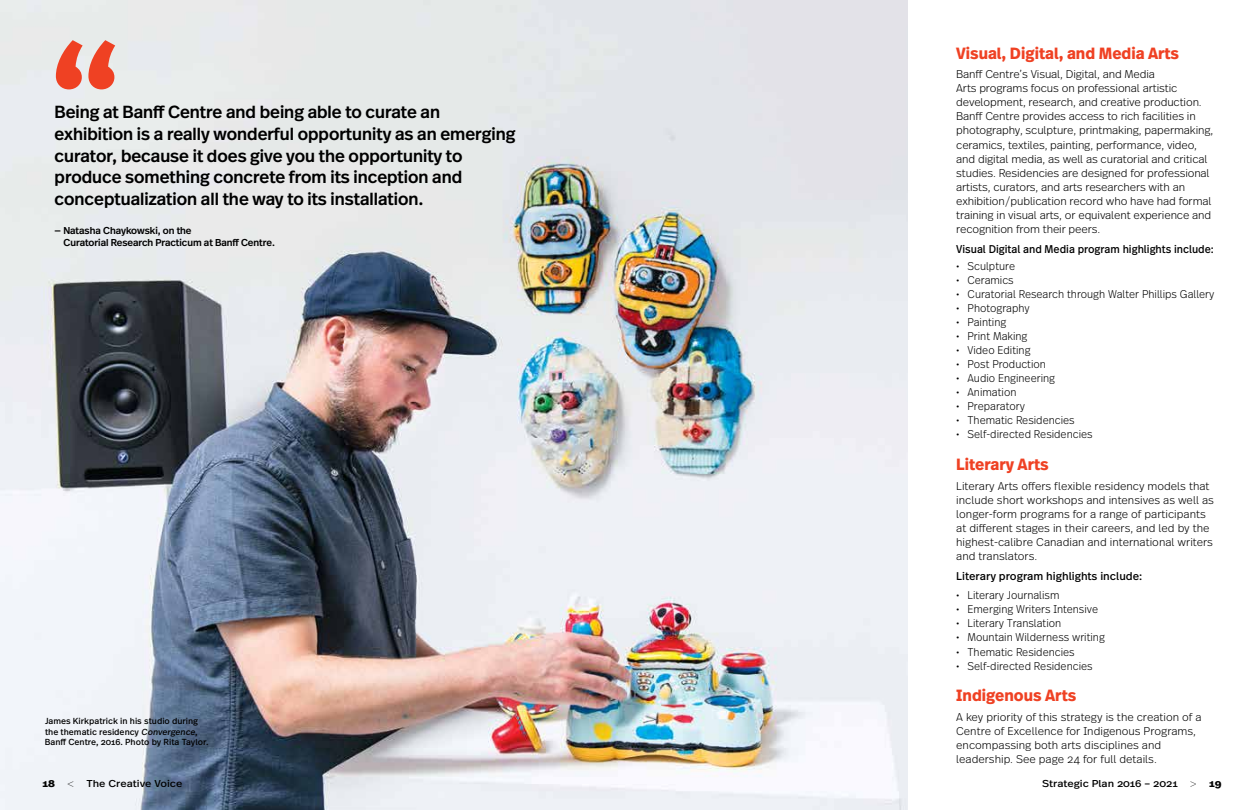
<style>
.page{position:relative;width:1260px;height:810px;background:#fff}
.page>*{position:absolute;margin:0;border:0;box-sizing:border-box;transform-origin:0 0}
.t1{font:500 157.38px "Real Head OT";color:#ef4123}
.t2{font:500 17.5px/21.5px "Real Head OT";color:#000}
.t3{font:700 16.25px "Real Text OT";color:#ef4123;scale:.95 1}
.t4{font:300 11.25px/14px "Real Text OT";color:#000}
.t5{font:300 11.25px "Real Text OT";color:#000;scale:.95 1}
.t6{font:11.25px "Real Text OT";color:#000;scale:.95 1}
.t7{font:11.25px "Real Text OT";color:#000}
.t8{font:500 10px/12px "Real Head OT";color:#000}
.t9{font:10px "Real Text OT";color:#000;scale:1.1 1}
.t10{font:8.75px/10.5px "Real Text OT";color:#000}
.s1{font-weight:700}
.s2{font-family:"Real Head OT";font-weight:200;font-size:13.75px}
</style>
<div class="page">
<img style="left:0;top:0;width:907px;height:810px">
<h1 class="t1" style="left:45px;top:10px;width:80px">“</h1>
<p class="t2" style="left:55px;top:102px;width:462px">Being at Banff Centre and being able to curate an exhibition is a really wonderful opportunity as an emerging curator, because it does give you the opportunity to produce something concrete from its inception and conceptualization all the way to its installation.</p>
<p class="t8" style="left:63px;top:224px;width:213px;text-indent:-9px">— Natasha Chaykowski, on the<br>Curatorial Research Practicum at Banff Centre.</p>
<p class="t10" style="left:45px;top:716px;width:165px">James Kirkpatrick in his studio during the thematic residency Convergence,<br>Banff Centre, 2016. Photo by Rita Taylor.</p>
<h3 class="t3" style="left:956px;top:42px;width:236px">Visual, Digital, and Media Arts</h3>
<p class="t4" style="left:956px;top:67px;width:259px">Banff Centre’s Visual, Digital, and Media<br>Arts programs focus on professional artistic development, research, and creative production.<br>Banff Centre provides access to rich facilities in photography, sculpture, printmaking, papermaking, ceramics, textiles, painting, performance, video, and digital media, as well as curatorial and critical studies. Residencies are designed for professional artists, curators, and arts researchers with an exhibition/publication record who have had formal training in visual arts, or equivalent experience and recognition from their peers.</p>
<p class="t6" style="left:956px;top:242px;width:273px">Visual Digital and Media program highlights include:</p>
<p class="t5" style="left:956px;top:259px;width:63px">• Sculpture</p>
<p class="t5" style="left:956px;top:273px;width:62px">• Ceramics</p>
<p class="t5" style="left:956px;top:287px;width:273px">• Curatorial Research through Walter Phillips Gallery</p>
<p class="t5" style="left:956px;top:301px;width:79px">• Photography</p>
<p class="t5" style="left:956px;top:315px;width:54px">• Painting</p>
<p class="t5" style="left:956px;top:329px;width:77px">• Print Making</p>
<p class="t5" style="left:956px;top:343px;width:80px">• Video Editing</p>
<p class="t5" style="left:956px;top:357px;width:96px">• Post Production</p>
<p class="t5" style="left:956px;top:371px;width:106px">• Audio Engineering</p>
<p class="t5" style="left:956px;top:385px;width:65px">• Animation</p>
<p class="t5" style="left:956px;top:399px;width:74px">• Preparatory</p>
<p class="t5" style="left:956px;top:414px;width:126px">• Thematic Residencies</p>
<p class="t5" style="left:956px;top:428px;width:145px">• Self-directed Residencies</p>
<h3 class="t3" style="left:956px;top:453px;width:99px">Literary Arts</h3>
<p class="t4" style="left:956px;top:479px;width:259px">Literary Arts offers flexible residency models that include short workshops and intensives as well as longer-form programs for a range of participants at different stages in their careers, and led by the highest-calibre Canadian and international writers and translators.</p>
<p class="t7" style="left:956px;top:569px;width:188px">Literary program highlights include:</p>
<p class="t5" style="left:956px;top:589px;width:110px">• Literary Journalism</p>
<p class="t5" style="left:956px;top:603px;width:151px">• Emerging Writers Intensive</p>
<p class="t5" style="left:956px;top:617px;width:112px">• Literary Translation</p>
<p class="t5" style="left:956px;top:631px;width:158px">• Mountain Wilderness writing</p>
<p class="t5" style="left:956px;top:645px;width:126px">• Thematic Residencies</p>
<p class="t5" style="left:956px;top:659px;width:145px">• Self-directed Residencies</p>
<h3 class="t3" style="left:956px;top:685px;width:128px">Indigenous Arts</h3>
<p class="t4" style="left:956px;top:710px;width:247px">A key priority of this strategy is the creation of a Centre of Excellence for Indigenous Programs, encompassing both arts disciplines and leadership. See page 24 for full details.</p>
<p class="t9" style="left:42px;top:778px;width:129px"><span class="s1">18</span> <span class="s2">&lt;</span> The Creative Voice</p>
<p class="t9" style="left:1042px;top:778px;width:164px">Strategic Plan 2016 – 2021 <span class="s2">&gt;</span> <span class="s1">19</span></p>
</div>
